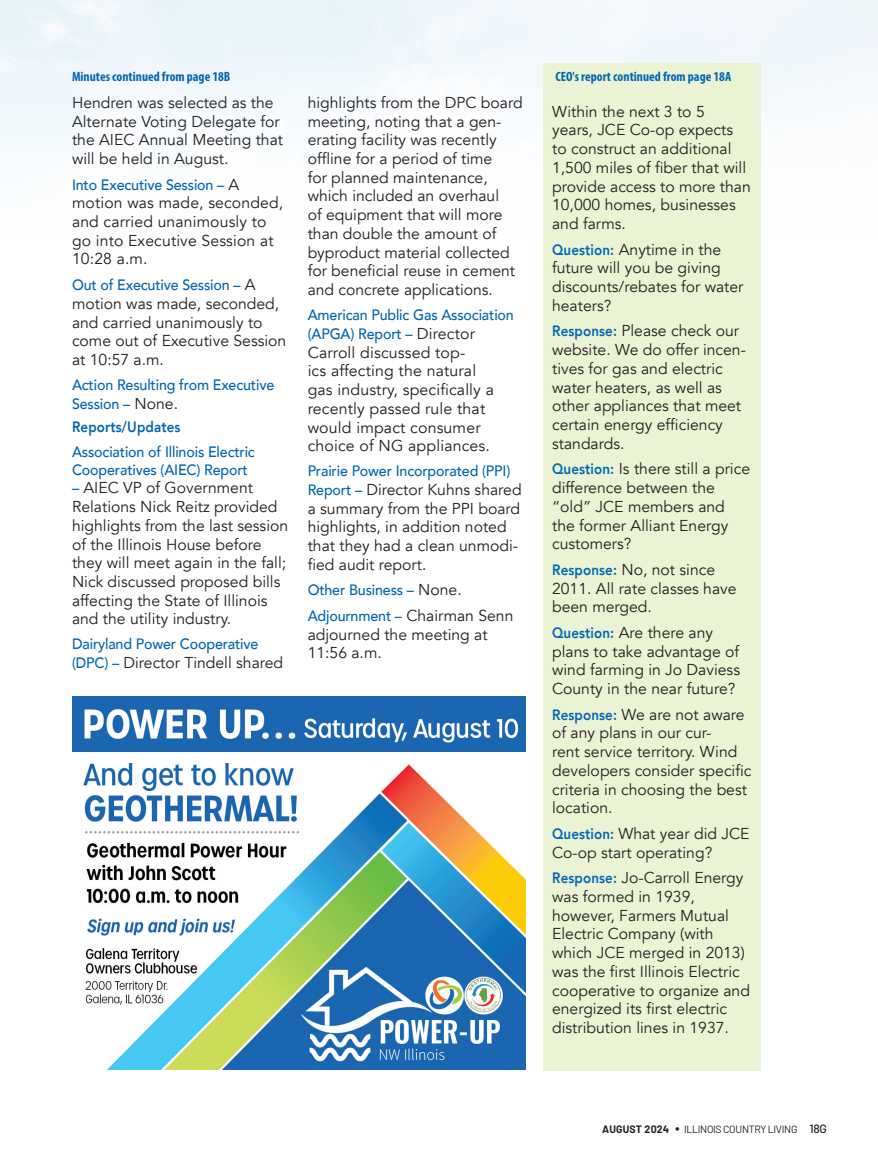
<style>
.page{position:relative;width:878px;height:1161px;background:#fff}
.page>*{position:absolute;margin:0;border:0;box-sizing:border-box;transform-origin:0 0}
.t1{font:15.75px/18.8px "Avenir";color:#231f20}
.t2{font:500 15px/18.8px "Avenir";letter-spacing:-.01em;color:#0166b3;scale:.95 1}
.t3{font:800 15px "Avenir";letter-spacing:.01em;color:#0166b3;scale:.89 1}
.t4{font:700 condensed 13.5px "Myriad Pro";color:#0166b3}
.t5{font:10.5px "Barlow";letter-spacing:-.03em;color:#231f20}
.s1{font-weight:400;font-size:15.75px;color:#231f20}
.s2{font-weight:500;font-size:15px;color:#0166b3}
.s3{font-weight:800;font-size:15px;color:#0166b3}
.s4{font-weight:700}
.s5{font-size:15px}
.s6{font-weight:500;font-size:12px}
</style>
<div class="page">
<div style="left:543px;top:63px;width:217px;height:1008px;background:#eaf3d4"></div>
<img style="left:72px;top:697px;width:453px;height:373px">
<p class="t4" style="left:72px;top:68px;width:160px">Minutes continued from page 18B</p>
<p class="t4" style="left:555px;top:68px;width:177px">CEO's report continued from page 18A</p>
<p class="t1" style="left:72px;top:93px;width:212px">Hendren was selected as the<br>Alternate Voting Delegate for the AIEC Annual Meeting that will be held in August.</p>
<p class="t2" style="left:72px;top:174px;width:178px">Into Executive Session – <span class="s1">A</span></p>
<p class="t1" style="left:72px;top:194px;width:213px">motion was made, seconded, and carried unanimously to go into Executive Session at<br>10:28 a.m.</p>
<p class="t2" style="left:72px;top:275px;width:195px">Out of Executive Session – <span class="s1">A</span></p>
<p class="t1" style="left:72px;top:294px;width:216px">motion was made, seconded, and carried unanimously to come out of Executive Session at 10:57 a.m.</p>
<p class="t2" style="left:72px;top:374px;width:214px">Action Resulting from Executive<br>Session – <span class="s1">None.</span></p>
<p class="t3" style="left:72px;top:415px;width:123px">Reports/Updates</p>
<p class="t2" style="left:72px;top:441px;width:194px;line-height:18px">Association of Illinois Electric<br>Cooperatives (AIEC) Report</p>
<p class="t1" style="left:72px;top:479px;width:218px"><span class="s2">–</span> AIEC VP of Government<br>Relations Nick Reitz provided highlights from the last session of the Illinois House before they will meet again in the fall;<br>Nick discussed proposed bills affecting the State of Illinois and the utility industry.</p>
<p class="t2" style="left:72px;top:634px;width:198px">Dairyland Power Cooperative</p>
<p class="t1" style="left:72px;top:654px;width:213px"><span class="s2">(DPC) –</span> Director Tindell shared</p>
<p class="t1" style="left:308px;top:93px;width:216px">highlights from the DPC board meeting, noting that a gen&shy;erating facility was recently offline for a period of time<br>for planned maintenance, which included an overhaul<br>of equipment that will more than double the amount of byproduct material collected for beneficial reuse in cement and concrete applications.</p>
<p class="t2" style="left:307px;top:305px;width:218px">American Public Gas Association (APGA) Report – <span class="s1">Director</span></p>
<p class="t1" style="left:307px;top:343px;width:188px">Carroll discussed top-<br>ics affecting the natural gas industry, specifically a recently passed rule that would impact consumer choice of NG appliances.</p>
<p class="t2" style="left:307px;top:461px;width:215px">Prairie Power Incorporated (PPI)</p>
<p class="t1" style="left:307px;top:480px;width:215px"><span class="s2">Report –</span> Director Kuhns shared a summary from the PPI board highlights, in addition noted that they had a clean unmodi&shy;fied audit report.</p>
<p class="t2" style="left:307px;top:576px;width:218px;line-height:25.5px">Other Business – <span class="s1">None.<br></span>Adjournment – <span class="s1">Chairman Senn</span></p>
<p class="t1" style="left:308px;top:625px;width:181px">adjourned the meeting at<br>11:56 a.m.</p>
<p class="t1" style="left:552px;top:102px;width:200px">Within the next 3 to 5<br>years, JCE Co-op expects to construct an additional<br>1,500 miles of fiber that will provide access to more than<br>10,000 homes, businesses and farms.</p>
<p class="t1" style="left:552px;top:240px;width:193px"><span class="s3">Question:</span> Anytime in the future will you be giving discounts/rebates for water heaters?</p>
<p class="t1" style="left:552px;top:322px;width:195px"><span class="s3">Response:</span> Please check our website. We do offer incen&shy;tives for gas and electric water heaters, as well as other appliances that meet certain energy efficiency standards.</p>
<p class="t1" style="left:552px;top:460px;width:199px"><span class="s3">Question:</span> Is there still a price difference between the “old” JCE members and the former Alliant Energy customers?</p>
<p class="t1" style="left:552px;top:560px;width:186px"><span class="s3">Response:</span> No, not since<br>2011. All rate classes have been merged.</p>
<p class="t1" style="left:552px;top:623px;width:189px"><span class="s3">Question:</span> Are there any plans to take advantage of wind farming in Jo Daviess<br>County in the near future?</p>
<p class="t1" style="left:552px;top:705px;width:201px"><span class="s3">Response:</span> We are not aware of any plans in our cur-<br>rent service territory. Wind developers consider specific criteria in choosing the best location.</p>
<p class="t1" style="left:552px;top:824px;width:199px"><span class="s3">Question:</span> What year did JCE<br>Co-op start operating?</p>
<p class="t1" style="left:552px;top:869px;width:199px"><span class="s3">Response:</span> Jo-Carroll Energy was formed in 1939, however, Farmers Mutual<br>Electric Company (with which JCE merged in 2013) was the first Illinois Electric cooperative to organize and energized its first electric distribution lines in 1937.</p>
<p class="t5" style="left:602px;top:1122px;width:226px"><span class="s4">AUGUST 2024</span> <span class="s5">•</span> ILLINOIS COUNTRY LIVING <span class="s6">18G</span></p>
</div>
